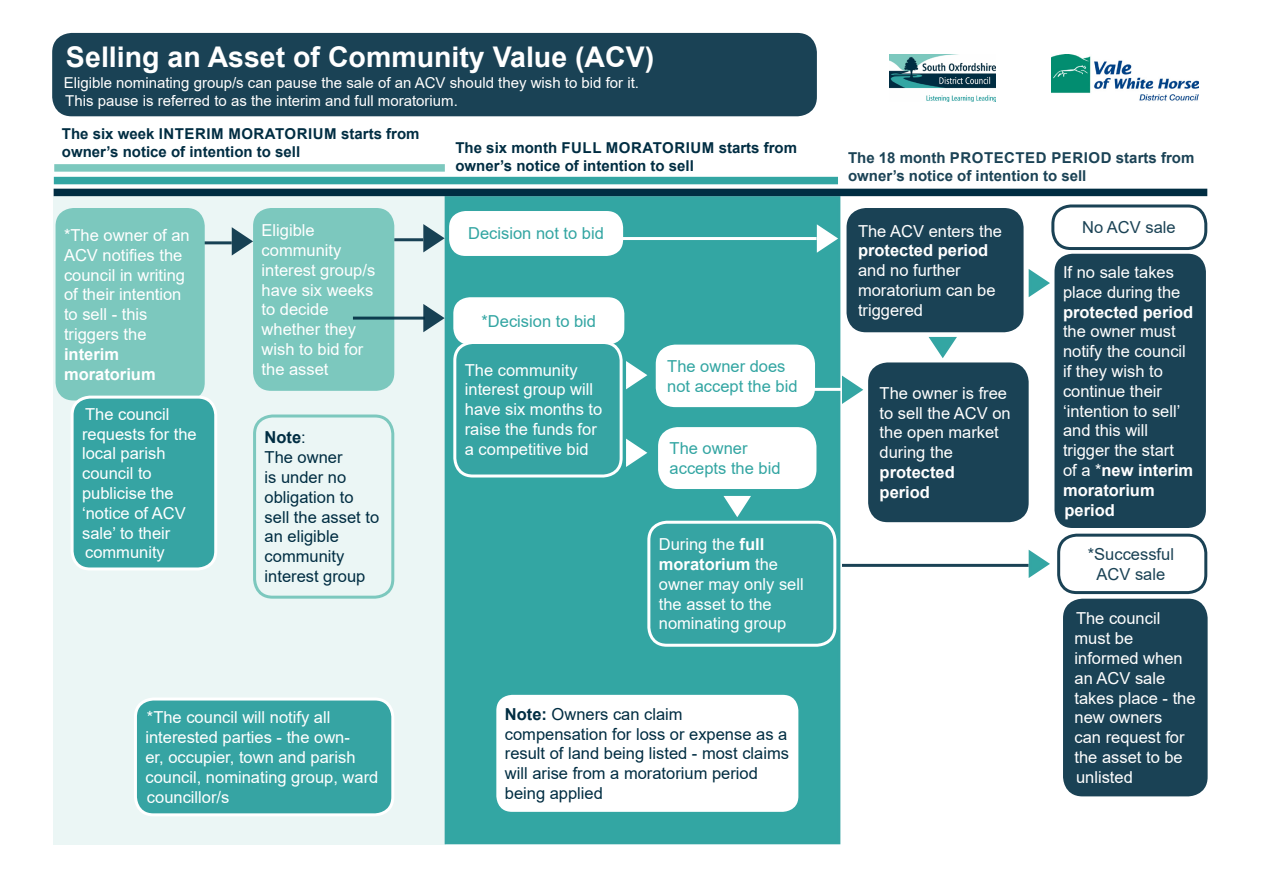
<style>
.page{position:relative;width:1263px;height:893px;background:#fff}
.page>*{position:absolute;margin:0;border:0;box-sizing:border-box;transform-origin:0 0}
.t1{font:700 28.5px "Arial";color:#fff}
.t2{font:16.5px/19.8px "Arial";color:#fff}
.t3{font:16.5px/19.8px "Arial";color:#002d42}
.t4{font:16.5px/19.8px "Arial";color:#32a5a2}
.t5{font:700 16.5px/19.8px "Arial";color:#fff}
.t6{font:700 16.5px "Arial";color:#002d42}
.t7{font:700 15px/18px "Arial";color:#002d42}
.t8{font:15px/18px "Arial";color:#fff}
.s1{font-weight:400}
.s2{font-weight:700}
</style>
<div class="page">
<div style="left:53px;top:196px;width:393px;height:648px;background:#ebf6f5"></div>
<div style="left:445px;top:196px;width:395px;height:648px;background:#33a6a3"></div>
<svg style="left:626px;top:438px;width:22px;height:29px"></svg>
<svg style="left:626px;top:361px;width:22px;height:29px"></svg>
<hr style="left:203px;top:241px;width:29px;height:3px;background:#002d42">
<div style="left:54px;top:34px;width:761px;height:81px;background:#1a4255;border-radius:18px"></div>
<div style="left:52px;top:33px;width:765px;height:83px;border:3px solid #002d42;border-radius:18px"></div>
<img style="left:890px;top:54px;width:106px;height:48px">
<img style="left:1052px;top:54px;width:146px;height:47px">
<div style="left:56px;top:208px;width:149px;height:192px;background:#7cc8be;border-radius:18px"></div>
<div style="left:452px;top:296px;width:174px;height:50px;background:#fff;border-radius:18px"></div>
<div style="left:450px;top:294px;width:177px;height:54px;border:3px solid #33a6a3;border-radius:18px"></div>
<svg style="left:422px;top:223px;width:24px;height:31px"></svg>
<div style="left:448px;top:209px;width:177px;height:48px;background:#fff;border-radius:18px"></div>
<div style="left:446px;top:208px;width:180px;height:51px;border:3px solid #33a6a3;border-radius:18px"></div>
<div style="left:455px;top:342px;width:166px;height:134px;background:#36a4a3;border-radius:18px"></div>
<div style="left:453px;top:341px;width:170px;height:136px;border:3px solid #fff;border-radius:18px"></div>
<svg style="left:230px;top:227px;width:23px;height:29px"></svg>
<div style="left:253px;top:208px;width:141px;height:183px;background:#7cc8be;border-radius:18px"></div>
<hr style="left:619px;top:237px;width:198px;height:3px;background:#fff">
<svg style="left:928px;top:336px;width:29px;height:22px"></svg>
<svg style="left:723px;top:495px;width:28px;height:22px"></svg>
<div style="left:647px;top:521px;width:189px;height:126px;border:3px solid #fff;border-radius:18px"></div>
<div style="left:657px;top:346px;width:156px;height:60px;background:#fff;border-radius:18px"></div>
<div style="left:656px;top:345px;width:159px;height:62px;border:3px solid #fff;border-radius:18px"></div>
<div style="left:848px;top:209px;width:174px;height:122px;background:#1a4255;border-radius:18px"></div>
<div style="left:846px;top:208px;width:177px;height:124px;border:3px solid #002d42;border-radius:18px"></div>
<div style="left:1064px;top:600px;width:142px;height:195px;background:#1a4255;border-radius:18px"></div>
<div style="left:1063px;top:599px;width:144px;height:197px;border:3px solid #002d42;border-radius:18px"></div>
<svg style="left:816px;top:222px;width:24px;height:34px"></svg>
<svg style="left:422px;top:302px;width:24px;height:32px"></svg>
<div style="left:72px;top:397px;width:144px;height:172px;background:#36a4a3;border-radius:18px"></div>
<div style="left:71px;top:396px;width:146px;height:174px;border:3px solid #fff;border-radius:18px"></div>
<div style="left:494px;top:693px;width:307px;height:121px;background:#fff;border-radius:18px"></div>
<div style="left:492px;top:690px;width:311px;height:126px;border:4px solid #33a6a3;border-radius:18px"></div>
<div style="left:1054px;top:254px;width:152px;height:274px;background:#1a4255;border-radius:18px"></div>
<div style="left:659px;top:429px;width:156px;height:58px;background:#fff;border-radius:18px"></div>
<div style="left:658px;top:427px;width:158px;height:62px;border:3px solid #fff;border-radius:18px"></div>
<div style="left:135px;top:699px;width:258px;height:116px;background:#36a4a3;border-radius:18px"></div>
<div style="left:134px;top:697px;width:260px;height:119px;border:3px solid #fff;border-radius:18px"></div>
<hr style="left:394px;top:238px;width:29px;height:3px;background:#002d42">
<div style="left:870px;top:364px;width:157px;height:157px;background:#1a4255;border-radius:18px"></div>
<div style="left:868px;top:362px;width:161px;height:160px;border:3px solid #002d42;border-radius:18px"></div>
<hr style="left:353px;top:317px;width:72px;height:3px;background:#002d42">
<hr style="left:842px;top:564px;width:187px;height:3px;background:#002d42">
<svg style="left:1027px;top:549px;width:23px;height:29px"></svg>
<div style="left:253px;top:414px;width:141px;height:185px;border:3px solid #7cc8be;border-radius:18px"></div>
<div style="left:54px;top:164px;width:391px;height:8px;background:#7cc8be"></div>
<div style="left:54px;top:177px;width:784px;height:7px;background:#33a6a3"></div>
<div style="left:54px;top:189px;width:1153px;height:7px;background:#002d42"></div>
<div style="left:1051px;top:204px;width:156px;height:46px;border:3px solid #002d42;border-radius:18px"></div>
<div style="left:1057px;top:534px;width:150px;height:60px;border:3px solid #002d42;border-radius:18px"></div>
<svg style="left:1028px;top:269px;width:22px;height:28px"></svg>
<svg style="left:840px;top:373px;width:24px;height:34px"></svg>
<hr style="left:805px;top:388px;width:37px;height:3px;background:#fff">
<h1 class="t1" style="left:66px;top:37px;width:590px">Selling an Asset of Community Value (ACV)</h1>
<p class="t8" style="left:64px;top:74px;width:577px">Eligible nominating group/s can pause the sale of an ACV should they wish to bid for it.<br>This pause is referred to as the interim and full moratorium.</p>
<p class="t7" style="left:62px;top:125px;width:359px">The six week INTERIM MORATORIUM starts from owner’s notice of intention to sell</p>
<p class="t2" style="left:64px;top:225px;width:127px">*The owner of an<br>ACV notifies the</p>
<p class="t2" style="left:64px;top:265px;width:123px">council in writing of their intention to sell - this</p>
<p class="t2" style="left:64px;top:324px;width:84px">triggers the</p>
<p class="t5" style="left:64px;top:344px;width:57px">interim</p>
<p class="t5" style="left:64px;top:364px;width:93px">moratorium</p>
<p class="t2" style="left:82px;top:404px;width:116px">The council requests for the local parish</p>
<p class="t2" style="left:82px;top:463px;width:71px">council to</p>
<p class="t2" style="left:82px;top:483px;width:93px">publicise the</p>
<p class="t2" style="left:82px;top:503px;width:105px">‘notice of ACV sale’ to their community</p>
<p class="t2" style="left:262px;top:220px;width:55px">Eligible</p>
<p class="t2" style="left:262px;top:240px;width:115px">community interest group/s have six weeks to decide</p>
<p class="t2" style="left:262px;top:319px;width:103px">whether they wish to bid for the asset</p>
<p class="t6" style="left:265px;top:426px;width:43px">Note<span class="s1">:</span></p>
<p class="t3" style="left:265px;top:447px;width:79px">The owner</p>
<p class="t3" style="left:265px;top:467px;width:83px">is under no</p>
<p class="t3" style="left:265px;top:487px;width:116px">obligation to sell the asset to an eligible</p>
<p class="t3" style="left:265px;top:546px;width:81px">community</p>
<p class="t3" style="left:265px;top:566px;width:102px">interest group</p>
<p class="t2" style="left:147px;top:707px;width:185px">*The council will notify all</p>
<p class="t2" style="left:145px;top:727px;width:234px">interested parties - the own-<br>er, occupier, town and parish council, nominating group, ward councillor/s</p>
<p class="t7" style="left:455px;top:139px;width:343px">The six month FULL MORATORIUM starts from</p>
<p class="t7" style="left:455px;top:157px;width:240px">owner’s notice of intention to sell</p>
<p class="t7" style="left:848px;top:149px;width:348px">The 18 month PROTECTED PERIOD starts from owner’s notice of intention to sell</p>
<p class="t4" style="left:468px;top:224px;width:137px">Decision not to bid</p>
<p class="t4" style="left:481px;top:311px;width:116px">*Decision to bid</p>
<p class="t2" style="left:465px;top:360px;width:139px">The community interest group will have six months to raise the funds for a competitive bid</p>
<p class="t4" style="left:667px;top:356px;width:132px">The owner does not accept the bid</p>
<p class="t4" style="left:669px;top:438px;width:79px">The owner</p>
<p class="t4" style="left:669px;top:458px;width:112px">accepts the bid</p>
<p class="t2" style="left:659px;top:534px;width:107px">During the <span class="s2">full</span></p>
<p class="t5" style="left:659px;top:554px;width:121px">moratorium <span class="s1">the</span></p>
<p class="t2" style="left:659px;top:574px;width:146px">owner may only sell the asset to the</p>
<p class="t2" style="left:659px;top:613px;width:129px">nominating group</p>
<p class="t3" style="left:505px;top:704px;width:179px"><span class="s2">Note:</span> Owners can claim</p>
<p class="t3" style="left:505px;top:724px;width:286px">compensation for loss or expense as a result of land being listed - most claims will arise from a moratorium period being applied</p>
<p class="t2" style="left:858px;top:221px;width:145px">The ACV enters the</p>
<p class="t5" style="left:858px;top:241px;width:132px">protected period</p>
<p class="t2" style="left:858px;top:260px;width:139px">and no further moratorium can be triggered</p>
<p class="t2" style="left:880px;top:383px;width:133px">The owner is free to sell the ACV on the open market during the</p>
<p class="t5" style="left:880px;top:462px;width:77px">protected period</p>
<p class="t3" style="left:1082px;top:217px;width:95px">No ACV sale</p>
<p class="t2" style="left:1063px;top:262px;width:119px">If no sale takes place during the</p>
<p class="t5" style="left:1063px;top:302px;width:132px">protected period</p>
<p class="t2" style="left:1063px;top:322px;width:132px">the owner must notify the council if they wish to continue their ‘intention to sell’ and this will trigger the start<br>of a *<span class="s2">new interim moratorium period</span></p>
<p class="t3" style="left:1088px;top:544px;width:88px;text-align:center">*Successful<br>ACV sale</p>
<p class="t2" style="left:1074px;top:608px;width:123px">The council must be informed when an ACV sale takes place - the new owners<br>can request for the asset to be unlisted</p>
</div>
